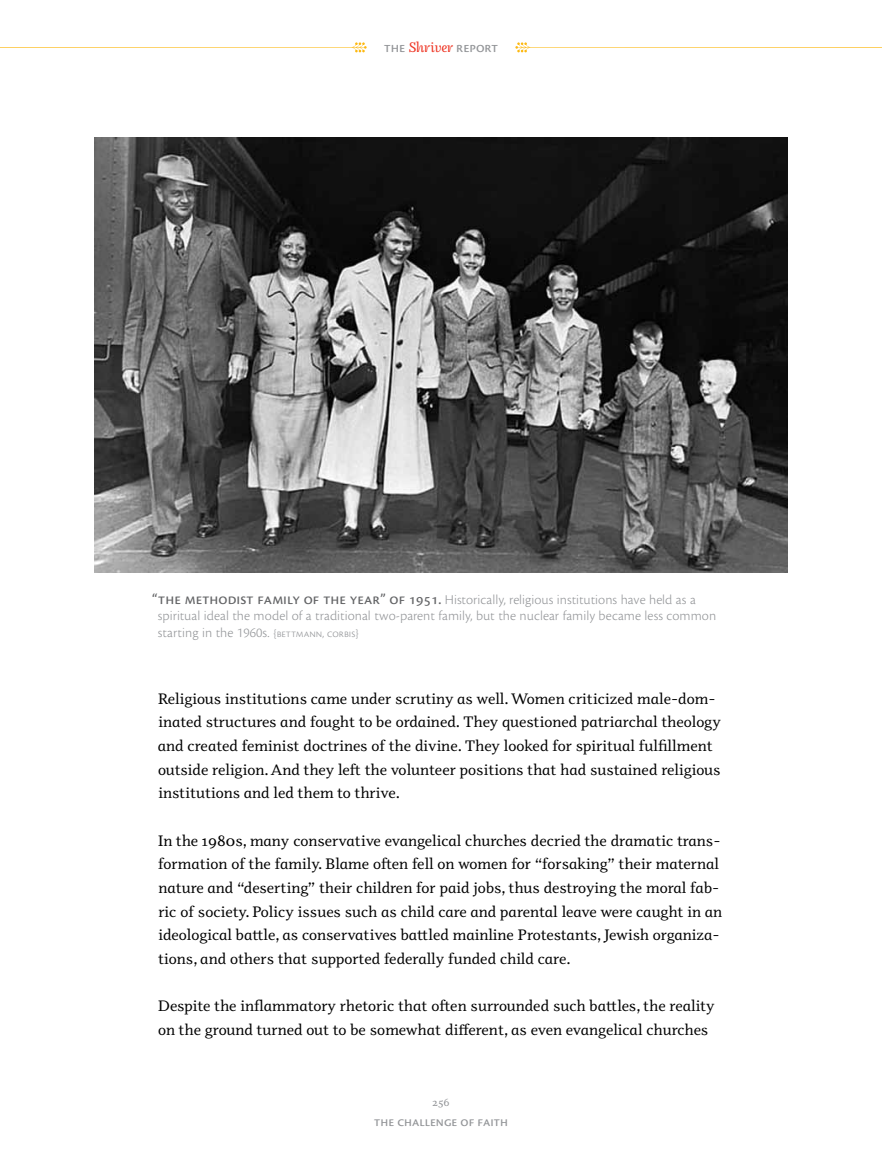
<style>
.page{position:relative;width:882px;height:1166px;background:#fff}
.page>*{position:absolute;margin:0;border:0;box-sizing:border-box;transform-origin:0 0}
.t1{font:15.4px/23.6px "Odile";color:#000}
.t2{font:14.88px "Cronos Pro Capt";color:#939598}
.t3{font:14px/16.6px "Cronos Pro Lt Capt";letter-spacing:.005em;color:#939598}
.t4{font:14px "Cronos Pro Capt";color:#939598}
.t5{font:italic 10.5px "Odile Upright";color:#939598}
.s1{font-family:"Odile Upright";font-style:italic;font-size:14px;color:#ee3524}
.s2{font-family:"Cronos Pro Capt";font-size:15.75px;color:#636466}
.s3{font-size:11.38px}
</style>
<div class="page">
<svg style="left:0;top:42px;width:367px;height:10px"></svg>
<svg style="left:515px;top:42px;width:367px;height:10px"></svg>
<img style="left:94px;top:137px;width:694px;height:435px">
<p class="t2" style="left:384px;top:39px;width:116px">The <span class="s1">Shriver</span> Report</p>
<p class="t3" style="left:158px;top:591px;width:560px;text-indent:-6px"><span class="s2">“The Methodist Family of the Year” of 1951.</span> Historically, religious institutions have held as a spiritual ideal the model of a traditional two-parent family, but the nuclear family became less common starting in the 1960s. <span class="s3">{Bettmann, CORBIS}</span></p>
<p class="t1" style="left:158px;top:686px;width:565px">Religious institutions came under scrutiny as well. Women criticized male-dom&shy;inated structures and fought to be ordained. They questioned patriarchal theology and created feminist doctrines of the divine. They looked for spiritual fulfillment outside religion. And they left the volunteer positions that had sustained religious institutions and led them to thrive.</p>
<p class="t1" style="left:158px;top:828px;width:566px">In the 1980s, many conservative evangelical churches decried the dramatic trans&shy;formation of the family. Blame often fell on women for “forsaking” their maternal nature and “deserting” their children for paid jobs, thus destroying the moral fab&shy;ric of society. Policy issues such as child care and parental leave were caught in an ideological battle, as conservatives battled mainline Protestants, Jewish organiza&shy;tions, and others that supported federally funded child care.</p>
<p class="t1" style="left:158px;top:993px;width:558px">Despite the inflammatory rhetoric that often surrounded such battles, the reality on the ground turned out to be somewhat different, as even evangelical churches</p>
<p class="t5" style="left:432px;top:1095px;width:19px">256</p>
<p class="t4" style="left:374px;top:1113px;width:136px">The Challenge of Faith</p>
</div>
